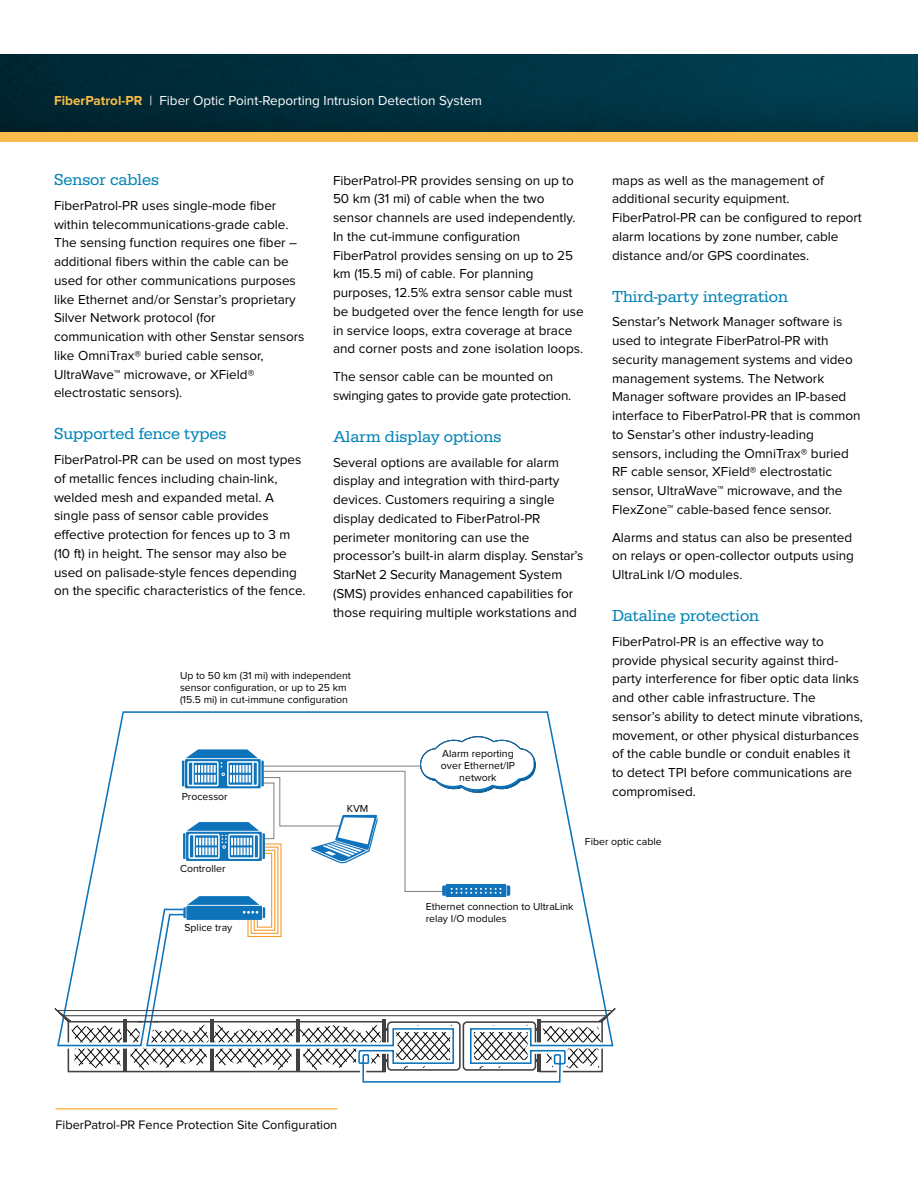
<style>
.page{position:relative;width:918px;height:1188px;background:#fff}
.page>*{position:absolute;margin:0;border:0;box-sizing:border-box;transform-origin:0 0}
.t1{font:16.5px "Serifa";color:#0083b6}
.t2{font:13.5px/18.8px "Proxima Nova";color:#000}
.t3{font:13.5px/18.8px "Proxima Nova";letter-spacing:-.02em;color:#000}
.t4{font:13.5px "Proxima Nova";color:#fff}
.t5{font:12.75px "Proxima Nova";color:#000}
.t6{font:10.5px/12px "Proxima Nova";color:#000}
.s1{font-weight:700;color:#f7bc49}
</style>
<div class="page">
<svg style="left:145px;top:1071px;width:458px;height:12px"></svg>
<svg style="left:54px;top:711px;width:562px;height:360px"></svg>
<hr style="left:63px;top:1015px;width:543px;height:1px;background:#414143">
<hr style="left:57px;top:1010px;width:554px;height:1px;background:#414143">
<hr style="left:56px;top:1108px;width:281px;height:2px;background:#f7bc49">
<img style="left:0;top:54px;width:918px;height:78px">
<div style="left:0;top:132px;width:918px;height:10px;background:#f7bc49"></div>
<p class="t4" style="left:54px;top:94px;width:430px"><span class="s1">FiberPatrol-PR</span> | Fiber Optic Point-Reporting Intrusion Detection System</p>
<p class="t1" style="left:54px;top:170px;width:107px">Sensor cables</p>
<p class="t2" style="left:54px;top:196px;width:252px">FiberPatrol-PR uses single-mode fiber within telecommunications-grade cable.<br>The sensing function requires one fiber – additional fibers within the cable can be used for other communications purposes like Ethernet and/or Senstar’s proprietary Silver Network protocol (for communication with other Senstar sensors like OmniTrax® buried cable sensor, UltraWave™ microwave, or XField® electrostatic sensors).</p>
<p class="t1" style="left:54px;top:425px;width:174px">Supported fence types</p>
<p class="t2" style="left:54px;top:451px;width:253px">FiberPatrol-PR can be used on most types of metallic fences including chain-link, welded mesh and expanded metal. A single pass of sensor cable provides effective protection for fences up to 3 m (10 ft) in height. The sensor may also be used on palisade-style fences depending on the specific characteristics of the fence.</p>
<p class="t2" style="left:333px;top:171px;width:252px">FiberPatrol-PR provides sensing on up to 50 km (31 mi) of cable when the two sensor channels are used independently.<br>In the cut-immune configuration FiberPatrol provides sensing on up to 25 km (15.5 mi) of cable. For planning purposes, 12.5% extra sensor cable must be budgeted over the fence length for use in service loops, extra coverage at brace and corner posts and zone isolation loops.</p>
<p class="t3" style="left:333px;top:368px;width:240px">The sensor cable can be mounted on swinging gates to provide gate protection.</p>
<p class="t1" style="left:333px;top:427px;width:170px">Alarm display options</p>
<p class="t2" style="left:333px;top:453px;width:252px">Several options are available for alarm display and integration with third-party devices. Customers requiring a single display dedicated to FiberPatrol-PR perimeter monitoring can use the processor’s built-in alarm display. Senstar’s StarNet 2 Security Management System (SMS) provides enhanced capabilities for those requiring multiple workstations and</p>
<p class="t6" style="left:180px;top:670px;width:173px">Up to 50 km (31 mi) with independent sensor configuration, or up to 25 km (15.5 mi) in cut-immune configuration</p>
<p class="t6" style="left:182px;top:791px;width:47px">Processor</p>
<p class="t6" style="left:347px;top:803px;width:23px">KVM</p>
<p class="t6" style="left:441px;top:748px;width:76px;text-align:center">Alarm reporting over Ethernet/IP network</p>
<p class="t2" style="left:612px;top:171px;width:251px">maps as well as the management of additional security equipment.<br>FiberPatrol-PR can be configured to report alarm locations by zone number, cable distance and/or GPS coordinates.</p>
<p class="t1" style="left:612px;top:287px;width:178px">Third-party integration</p>
<p class="t2" style="left:612px;top:313px;width:250px">Senstar’s Network Manager software is used to integrate FiberPatrol-PR with security management systems and video management systems. The Network Manager software provides an IP-based interface to FiberPatrol-PR that is common to Senstar’s other industry-leading sensors, including the OmniTrax® buried RF cable sensor, XField® electrostatic sensor, UltraWave™ microwave, and the FlexZone™ cable-based fence sensor.</p>
<p class="t2" style="left:612px;top:528px;width:243px">Alarms and status can also be presented on relays or open-collector outputs using<br>UltraLink I/O modules.</p>
<p class="t1" style="left:612px;top:606px;width:149px">Dataline protection</p>
<p class="t2" style="left:612px;top:633px;width:253px">FiberPatrol-PR is an effective way to provide physical security against third&shy;party interference for fiber optic data links and other cable infrastructure. The sensor’s ability to detect minute vibrations, movement, or other physical disturbances of the cable bundle or conduit enables it to detect TPI before communications are compromised.</p>
<p class="t6" style="left:180px;top:863px;width:47px">Controller</p>
<p class="t6" style="left:185px;top:922px;width:49px">Splice tray</p>
<p class="t5" style="left:56px;top:1119px;width:283px">FiberPatrol-PR Fence Protection Site Configuration</p>
<p class="t6" style="left:585px;top:836px;width:78px">Fiber optic cable</p>
<p class="t6" style="left:426px;top:901px;width:150px">Ethernet connection to UltraLink relay I/O modules</p>
</div>
